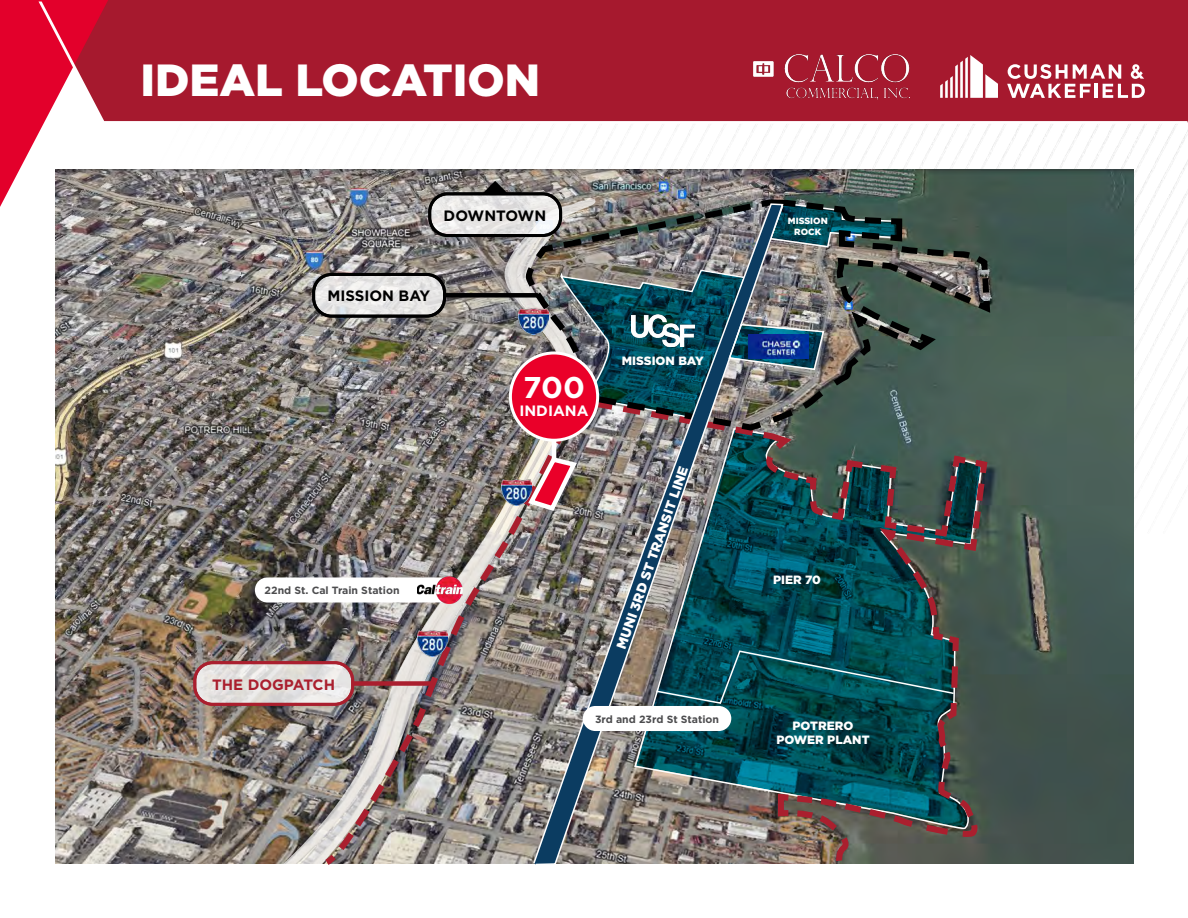
<style>
.page{position:relative;width:1188px;height:918px;background:#fff}
.page>*{position:absolute;margin:0;border:0;box-sizing:border-box;transform-origin:0 0}
.t1{font:900 45px "Gotham";color:#fff}
.t2{font:700 30px "Gotham";color:#fff}
.t3{font:700 15px "Gotham";color:#000}
.t4{font:700 15px "Gotham";color:#aa1f2e}
.t5{font:700 15px "Gotham";color:#fff}
.t6{font:900 13.5px "Gotham";color:#fff}
.t7{font:900 12px/14.4px "Gotham";color:#fff;text-align:center}
.t8{font:700 10.5px "Gotham";color:#4d4d4f}
.t9{font:900 9px/10.8px "Gotham";color:#fff;text-align:center}
</style>
<div class="page">
<svg style="left:0;top:0;width:108px;height:207px"></svg>
<svg style="left:39px;top:2px;width:1148px;height:122px;background:#ac2136"></svg>
<img style="left:55px;top:170px;width:1079px;height:694px">
<img style="left:282px;top:199px;width:138px;height:665px">
<img style="left:319px;top:397px;width:672px;height:468px">
<svg style="left:525px;top:47px;width:468px;height:388px"></svg>
<img style="left:532px;top:705px;width:253px;height:160px">
<img style="left:418px;top:631px;width:2px;height:26px">
<div style="left:255px;top:577px;width:208px;height:26px;background:#fff;border-radius:13px"></div>
<svg style="left:314px;top:274px;width:131px;height:42px;fill:#e8e7e7"></svg>
<div style="left:312px;top:273px;width:134px;height:45px;border:3px solid #000;border-radius:18px"></div>
<img style="left:417px;top:577px;width:3px;height:26px">
<div style="left:583px;top:706px;width:148px;height:25px;background:#fff;border-radius:13px"></div>
<svg style="left:195px;top:663px;width:158px;height:41px;background:#e3dfdd"></svg>
<div style="left:193px;top:661px;width:161px;height:45px;border:3px solid #aa1f2e;border-radius:18px"></div>
<div style="left:353px;top:681px;width:80px;height:5px;background:#aa1f2e"></div>
<svg style="left:940px;top:55px;width:58px;height:43px"></svg>
<svg style="left:1007px;top:64px;width:138px;height:34px"></svg>
<img style="left:753px;top:54px;width:156px;height:45px">
<img style="left:420px;top:181px;width:572px;height:524px">
<img style="left:748px;top:335px;width:60px;height:23px">
<h1 class="t1" style="left:140px;top:54px;width:401px">IDEAL LOCATION</h1>
<h3 class="t3" style="left:444px;top:205px;width:104px">DOWNTOWN</h3>
<h3 class="t3" style="left:327px;top:286px;width:105px">MISSION BAY</h3>
<p class="t8" style="left:265px;top:584px;width:136px">22nd St. Cal Train Station</p>
<h3 class="t4" style="left:212px;top:674px;width:125px">THE DOGPATCH</h3>
<h2 class="t2" style="left:523px;top:368px;width:63px">700</h2>
<h3 class="t5" style="left:519px;top:401px;width:71px">INDIANA</h3>
<p class="t7" style="left:622px;top:353px;width:83px">MISSION BAY</p>
<p class="t6" style="left:614px;top:646px;width:194px;rotate:-71deg">MUNI 3RD ST TRANSIT LINE</p>
<p class="t8" style="left:595px;top:712px;width:126px">3rd and 23rd St Station</p>
<p class="t9" style="left:788px;top:216px;width:41px">MISSION<br>ROCK</p>
<p class="t7" style="left:773px;top:572px;width:49px">PIER 70</p>
<p class="t7" style="left:776px;top:718px;width:95px">POTRERO<br>POWER PLANT</p>
</div>
